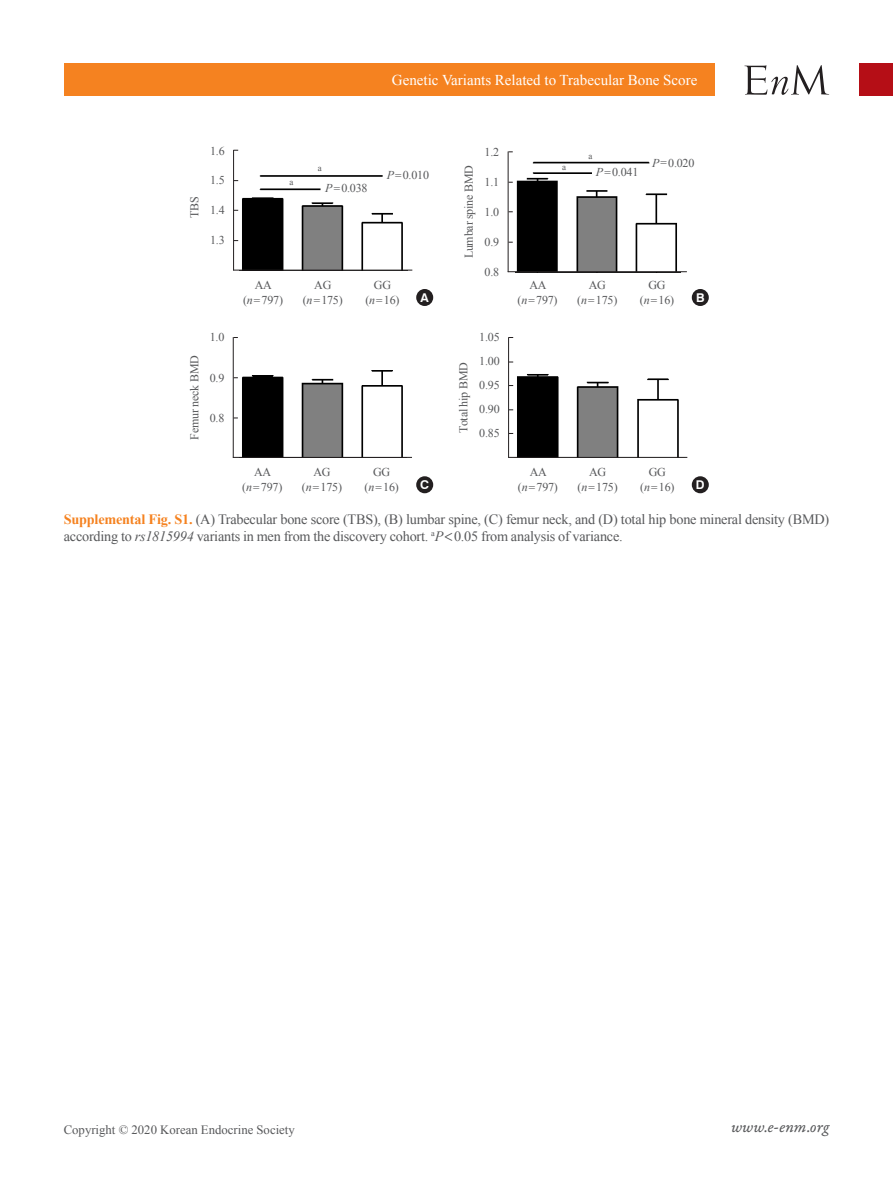
<style>
.page{position:relative;width:893px;height:1191px;background:#fff}
.page>*{position:absolute;margin:0;border:0;box-sizing:border-box;transform-origin:0 0}
.t1{font:16.5px "Garamond Premr Pro It Capt";color:#57585a}
.t2{font:15px "Times New Roman";color:#fff}
.표그림제목{font:14.25px/17.9px "Times New Roman";letter-spacing:-.015em;color:#57585a}
.t3{font:12.75px "Times New Roman";color:#57585a}
.t4{font:700 12.15px "Swiss 721 BT";color:#fff}
.그림지문{font:12px "Times New Roman";letter-spacing:-.015em;color:#57585a}
.그림지문-2{font:9px "Times New Roman";color:#57585a}
.s1{font-style:italic}
.s2{font-family:"Dotum"}
.s3{font-weight:700;color:#f58220}
</style>
<div class="page">
<div style="left:859px;top:64px;width:34px;height:32px;background:#b50e16"></div>
<div style="left:64px;top:64px;width:650px;height:32px;background:#f58220"></div>
<svg style="left:744px;top:65px;width:85px;height:30px"></svg>
<img style="left:239px;top:175px;width:168px;height:95px">
<hr style="left:233px;top:150px;width:1px;height:120px;background:#231f20">
<hr style="left:233px;top:270px;width:179px;height:1px;background:#231f20">
<div style="left:416px;top:289px;width:17px;height:17px;background:#231f20;border-radius:50%"></div>
<img style="left:516px;top:161px;width:161px;height:110px">
<hr style="left:508px;top:151px;width:1px;height:121px;background:#231f20">
<hr style="left:508px;top:271px;width:179px;height:1px;background:#231f20">
<div style="left:692px;top:289px;width:17px;height:17px;background:#231f20;border-radius:50%"></div>
<img style="left:239px;top:370px;width:168px;height:87px">
<hr style="left:233px;top:337px;width:1px;height:121px;background:#231f20">
<hr style="left:233px;top:457px;width:179px;height:1px;background:#231f20">
<div style="left:416px;top:476px;width:17px;height:17px;background:#231f20;border-radius:50%"></div>
<img style="left:515px;top:374px;width:169px;height:83px">
<hr style="left:508px;top:337px;width:1px;height:121px;background:#231f20">
<hr style="left:508px;top:457px;width:179px;height:1px;background:#231f20">
<div style="left:692px;top:476px;width:17px;height:17px;background:#231f20;border-radius:50%"></div>
<p class="t2" style="left:392px;top:70px;width:307px">Genetic Variants Related to Trabecular Bone Score</p>
<p class="그림지문" style="left:186px;top:218px;width:23px;rotate:-90deg">TBS</p>
<p class="그림지문" style="left:210px;top:142px;width:16px">1.6</p>
<p class="그림지문" style="left:210px;top:172px;width:16px">1.5</p>
<p class="그림지문" style="left:210px;top:202px;width:16px">1.4</p>
<p class="그림지문" style="left:210px;top:232px;width:16px">1.3</p>
<p class="그림지문" style="left:186px;top:439px;width:86px;rotate:-90deg">Femur neck BMD</p>
<p class="그림지문" style="left:210px;top:329px;width:16px">1.0</p>
<p class="그림지문" style="left:210px;top:370px;width:16px">0.9</p>
<p class="그림지문" style="left:210px;top:410px;width:16px">0.8</p>
<p class="그림지문-2" style="left:289px;top:176px;width:5px">a</p>
<p class="그림지문-2" style="left:318px;top:162px;width:5px">a</p>
<p class="그림지문" style="left:325px;top:180px;width:44px"><span class="s1">P</span><span class="s2">=</span>0.038</p>
<p class="그림지문" style="left:387px;top:167px;width:44px"><span class="s1">P</span><span class="s2">=</span>0.010</p>
<p class="그림지문" style="left:255px;top:277px;width:19px">AA</p>
<p class="그림지문" style="left:243px;top:292px;width:42px">(<span class="s1">n</span><span class="s2">=</span>797)</p>
<p class="그림지문" style="left:314px;top:277px;width:19px">AG</p>
<p class="그림지문" style="left:303px;top:292px;width:42px">(<span class="s1">n</span><span class="s2">=</span>175)</p>
<p class="그림지문" style="left:374px;top:277px;width:19px">GG</p>
<p class="그림지문" style="left:365px;top:292px;width:36px">(<span class="s1">n</span><span class="s2">=</span>16)</p>
<p class="t4" style="left:421px;top:290px;width:10px">A</p>
<p class="그림지문" style="left:461px;top:258px;width:95px;rotate:-90deg">Lumbar spine BMD</p>
<p class="그림지문" style="left:485px;top:144px;width:16px">1.2</p>
<p class="그림지문" style="left:485px;top:173px;width:16px">1.1</p>
<p class="그림지문" style="left:485px;top:203px;width:16px">1.0</p>
<p class="그림지문" style="left:485px;top:233px;width:16px">0.9</p>
<p class="그림지문" style="left:485px;top:263px;width:16px">0.8</p>
<p class="그림지문" style="left:456px;top:433px;width:72px;rotate:-90deg">Total hip BMD</p>
<p class="그림지문" style="left:479px;top:329px;width:22px">1.05</p>
<p class="그림지문" style="left:479px;top:353px;width:22px">1.00</p>
<p class="그림지문" style="left:479px;top:377px;width:22px">0.95</p>
<p class="그림지문" style="left:479px;top:401px;width:22px">0.90</p>
<p class="그림지문" style="left:479px;top:425px;width:22px">0.85</p>
<p class="그림지문-2" style="left:562px;top:161px;width:5px">a</p>
<p class="그림지문-2" style="left:589px;top:150px;width:5px">a</p>
<p class="그림지문" style="left:596px;top:164px;width:44px"><span class="s1">P</span><span class="s2">=</span>0.041</p>
<p class="그림지문" style="left:652px;top:155px;width:44px"><span class="s1">P</span><span class="s2">=</span>0.020</p>
<p class="그림지문" style="left:529px;top:277px;width:19px">AA</p>
<p class="그림지문" style="left:518px;top:292px;width:42px">(<span class="s1">n</span><span class="s2">=</span>797)</p>
<p class="그림지문" style="left:589px;top:277px;width:19px">AG</p>
<p class="그림지문" style="left:577px;top:292px;width:42px">(<span class="s1">n</span><span class="s2">=</span>175)</p>
<p class="그림지문" style="left:648px;top:277px;width:19px">GG</p>
<p class="그림지문" style="left:640px;top:292px;width:36px">(<span class="s1">n</span><span class="s2">=</span>16)</p>
<p class="t4" style="left:696px;top:290px;width:10px">B</p>
<p class="그림지문" style="left:649px;top:464px;width:19px">GG</p>
<p class="그림지문" style="left:640px;top:479px;width:36px">(<span class="s1">n</span><span class="s2">=</span>16)</p>
<p class="t4" style="left:696px;top:477px;width:10px">D</p>
<p class="표그림제목" style="left:64px;top:509px;width:767px"><span class="s3">Supplemental Fig. S1.</span> (A) Trabecular bone score (TBS), (B) lumbar spine, (C) femur neck, and (D) total hip bone mineral density (BMD) according to <span class="s1">rs1815994</span> variants in men from the discovery cohort. <sup>a</sup><span class="s1">P</span><span class="s2">&lt;</span>0.05 from analysis of variance.</p>
<p class="그림지문" style="left:254px;top:464px;width:19px">AA</p>
<p class="그림지문" style="left:242px;top:479px;width:42px">(<span class="s1">n</span><span class="s2">=</span>797)</p>
<p class="그림지문" style="left:313px;top:464px;width:19px">AG</p>
<p class="그림지문" style="left:302px;top:479px;width:42px">(<span class="s1">n</span><span class="s2">=</span>175)</p>
<p class="그림지문" style="left:373px;top:464px;width:19px">GG</p>
<p class="그림지문" style="left:365px;top:479px;width:36px">(<span class="s1">n</span><span class="s2">=</span>16)</p>
<p class="t4" style="left:420px;top:477px;width:10px">C</p>
<p class="그림지문" style="left:530px;top:464px;width:19px">AA</p>
<p class="그림지문" style="left:518px;top:479px;width:42px">(<span class="s1">n</span><span class="s2">=</span>797)</p>
<p class="그림지문" style="left:589px;top:464px;width:19px">AG</p>
<p class="그림지문" style="left:578px;top:479px;width:42px">(<span class="s1">n</span><span class="s2">=</span>175)</p>
<p class="t3" style="left:64px;top:1120px;width:233px">Copyright © 2020 Korean Endocrine Society</p>
<h1 class="t1" style="left:731px;top:1117px;width:100px">www.e-enm.org</h1>
</div>
